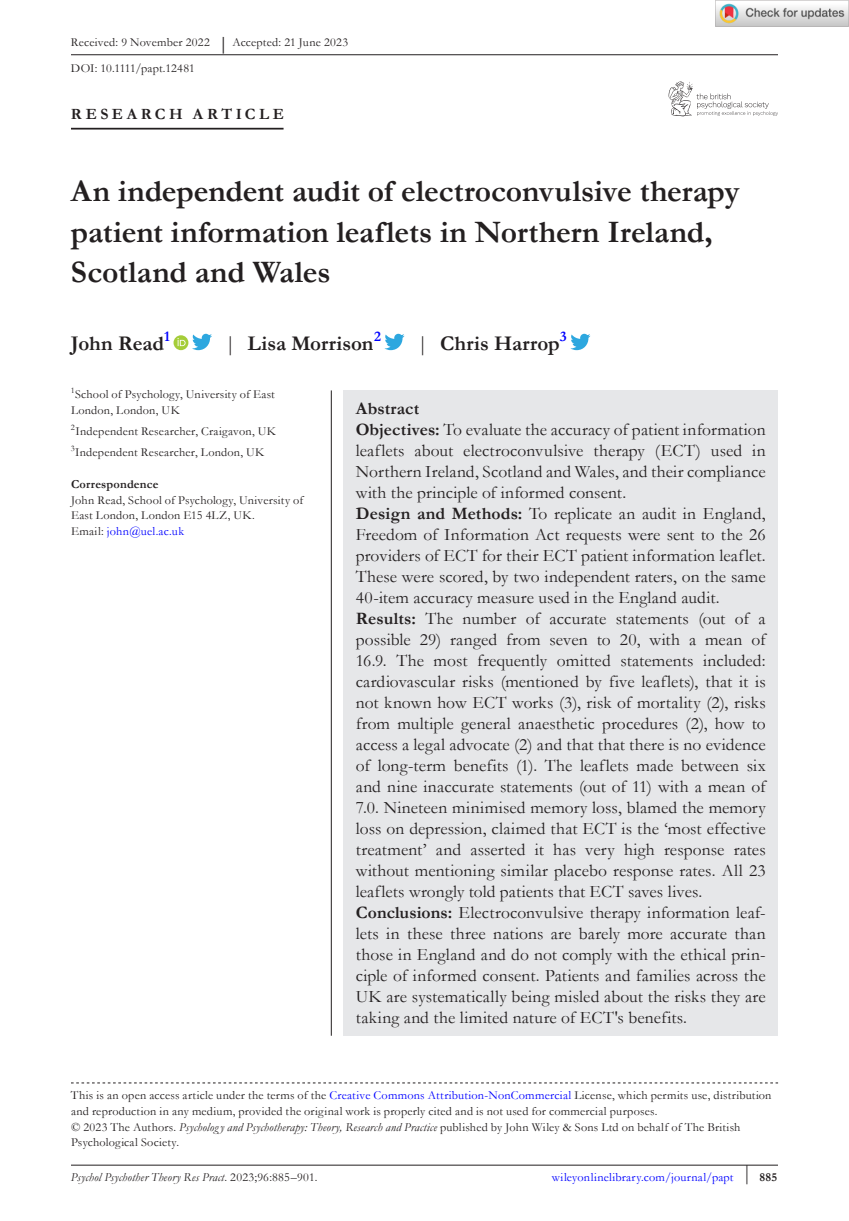
<style>
.page{position:relative;width:849px;height:1221px;background:#fff}
.page>*{position:absolute;margin:0;border:0;box-sizing:border-box;transform-origin:0 0}
.t1{font:700 31.5px/40.2px "Garamond";letter-spacing:-.005em;color:#231f20}
.t2{font:700 21px "Garamond";color:#231f20}
.t3{font:17.5px/21px "Garamond";letter-spacing:.005em;color:#231f20}
.t4{font:700 15.75px "Garamond";letter-spacing:.22em;color:#231f20}
.t5{font:12.25px/15.8px "Garamond";letter-spacing:.02em;color:#231f20}
.t6{font:italic 12.25px "Garamond";letter-spacing:.015em;color:#231f20}
.t7{font:12.25px "Garamond";letter-spacing:.02em;color:#00f}
.t8{font:700 12.25px "Garamond";letter-spacing:.02em;color:#231f20}
.s1{font-size:18.38px}
.s2{font-weight:400}
.s3{color:#00f}
.s4{font-weight:700}
.s5{font-style:italic}
.s6{font-style:normal}
.s7{font-weight:700;color:#231f20}
</style>
<div class="page">
<hr style="left:71px;top:1164px;width:706px;height:1px;background:#231f20">
<svg style="left:668px;top:82px;width:109px;height:34px"></svg>
<hr style="left:71px;top:128px;width:212px;height:1px;background:#231f20">
<svg style="left:173px;top:335px;width:15px;height:15px"></svg>
<svg style="left:177px;top:338px;width:8px;height:8px"></svg>
<svg style="left:192px;top:334px;width:20px;height:16px"></svg>
<svg style="left:384px;top:334px;width:20px;height:16px"></svg>
<svg style="left:570px;top:334px;width:20px;height:16px"></svg>
<hr style="left:71px;top:54px;width:706px;height:1px;background:#231f20">
<svg style="left:71px;top:1082px;width:706px;height:1px"></svg>
<div style="left:343px;top:390px;width:434px;height:645px;background:#e6e7e9"></div>
<hr style="left:331px;top:390px;width:1px;height:645px;background:#231f20">
<img style="left:715px;top:0;width:133px;height:26px">
<p class="t5" style="left:71px;top:30px;width:278px;line-height:25.2px">Received: 9 November 2022 <span class="s1">|</span> Accepted: 21 June 2023<br>DOI: 10.1111/papt.12481</p>
<p class="t4" style="left:71px;top:103px;width:214px">RESEARCH ARTICLE</p>
<h1 class="t1" style="left:71px;top:171px;width:669px">An independent audit of electroconvulsive therapy patient information leaflets in Northern Ireland,<br>Scotland and Wales</h1>
<p class="t2" style="left:71px;top:329px;width:100px">John Read<sup>1</sup></p>
<p class="t2" style="left:225px;top:329px;width:157px"><span class="s2">|</span> Lisa Morrison<sup>2</sup></p>
<p class="t2" style="left:417px;top:329px;width:151px"><span class="s2">|</span> Chris Harrop<sup>3</sup></p>
<p class="t5" style="left:71px;top:386px;width:205px"><sup>1</sup>School of Psychology, University of East<br>London, London, UK</p>
<p class="t5" style="left:71px;top:420px;width:206px;line-height:21px"><sup>2</sup>Independent Researcher, Craigavon, UK<br><sup>3</sup>Independent Researcher, London, UK</p>
<p class="t8" style="left:71px;top:475px;width:89px">Correspondence</p>
<p class="t5" style="left:71px;top:491px;width:234px">John Read, School of Psychology, University of<br>East London, London E15 4LZ, UK.<br>Email: <span class="s3">john@uel.ac.uk</span></p>
<p class="t3" style="left:356px;top:397px;width:411px"><span class="s4">Abstract<br>Objectives:</span> To evaluate the accuracy of patient information leaflets about electroconvulsive therapy (ECT) used in Northern Ireland, Scotland and Wales, and their compliance with the principle of informed consent.<br><span class="s4">Design and Methods:</span> To replicate an audit in England, Freedom of Information Act requests were sent to the 26 providers of ECT for their ECT patient information leaflet.<br>These were scored, by two independent raters, on the same 40-item accuracy measure used in the England audit.<br><span class="s4">Results:</span> The number of accurate statements (out of a possible 29) ranged from seven to 20, with a mean of 16.9. The most frequently omitted statements included: cardiovascular risks (mentioned by five leaflets), that it is not known how ECT works (3), risk of mortality (2), risks from multiple general anaesthetic procedures (2), how to access a legal advocate (2) and that that there is no evidence of long-term benefits (1). The leaflets made between six and nine inaccurate statements (out of 11) with a mean of 7.0. Nineteen minimised memory loss, blamed the memory loss on depression, claimed that ECT is the ‘most effective treatment’ and asserted it has very high response rates without mentioning similar placebo response rates. All 23 leaflets wrongly told patients that ECT saves lives.<br><span class="s4">Conclusions:</span> Electroconvulsive therapy information leaf&shy;lets in these three nations are barely more accurate than those in England and do not comply with the ethical prin&shy;ciple of informed consent. Patients and families across the UK are systematically being misled about the risks they are taking and the limited nature of ECT's benefits.</p>
<p class="t5" style="left:71px;top:1086px;width:701px">This is an open access article under the terms of the <span class="s3">Creative Commons Attribution-NonCommercial</span> License, which permits use, distribution and reproduction in any medium, provided the original work is properly cited and is not used for commercial purposes.<br>© 2023 The Authors. <span class="s5">Psycholog y and Psychotherapy: Theory, Research and Practice</span> published by John Wiley &amp; Sons Ltd on behalf of The British Psychological Society.</p>
<p class="t6" style="left:71px;top:1169px;width:248px">Psychol Psychother Theory Res Pract<span class="s6">. 2023;96:885–901.</span></p>
<p class="t7" style="left:551px;top:1169px;width:227px">wileyonlinelibrary.com/journal/papt <sup>|</sup> <span class="s7">885</span></p>
</div>
